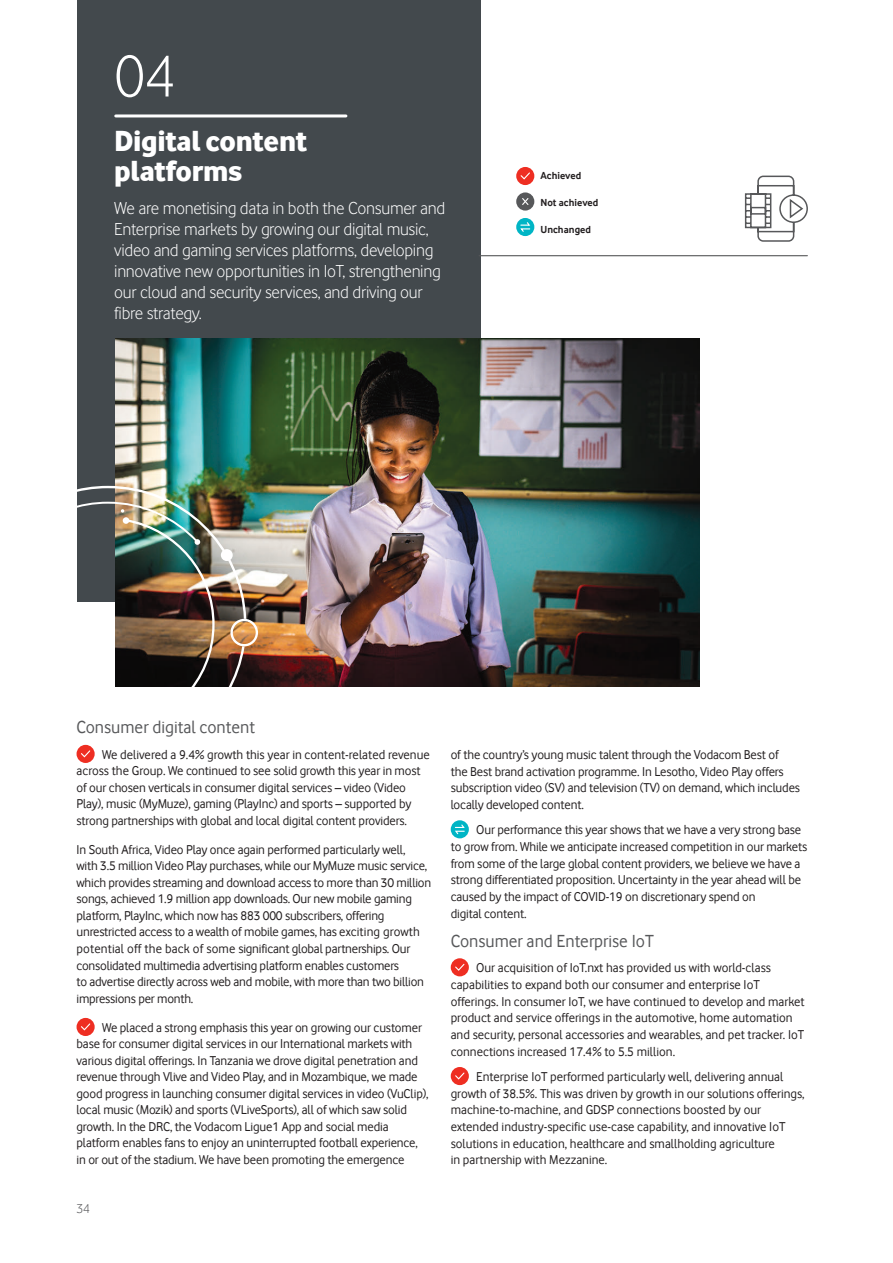
<style>
.page{position:relative;width:893px;height:1263px;background:#fff}
.page>*{position:absolute;margin:0;border:0;box-sizing:border-box;transform-origin:0 0}
.t1{font:61.8px "Vodafone Lt";color:#fff}
.t2{font:30px/30px "Vodafone Ex B";letter-spacing:-.01em;color:#fff}
.t3{font:18px/21px "Vodafone Lt";letter-spacing:-.015em;color:#fff}
.t4{font:18px "Vodafone Rg";color:#57585a}
.t5{font:13.5px "Vodafone Lt";color:#57585a}
.t6{font:13.2px/16.5px "Vodafone Rg";letter-spacing:-.01em;color:#231f20}
.t7{font:700 10.5px "Vodafone Rg";color:#231f20}
</style>
<div class="page">
<div style="left:77px;top:0;width:403px;height:602px;background:#43494d"></div>
<img style="left:116px;top:338px;width:584px;height:349px">
<img style="left:77px;top:486px;width:169px;height:277px">
<div style="left:221px;top:549px;width:12px;height:12px;background:#fff;border-radius:50%"></div>
<svg style="left:230px;top:619px;width:28px;height:27px"></svg>
<hr style="left:479px;top:255px;width:328px;height:1px;background:#57585a">
<hr style="left:116px;top:114px;width:230px;height:3px;background:#fff">
<svg style="left:744px;top:175px;width:64px;height:67px"></svg>
<div style="left:77px;top:745px;width:18px;height:18px;background:#ee2e22;border-radius:50%"></div>
<img style="left:76px;top:502px;width:139px;height:256px">
<div style="left:77px;top:1018px;width:18px;height:18px;background:#ee2e22;border-radius:50%"></div>
<svg style="left:81px;top:1023px;width:10px;height:8px"></svg>
<div style="left:451px;top:820px;width:18px;height:18px;background:#00b5c5;border-radius:50%"></div>
<svg style="left:454px;top:824px;width:11px;height:11px"></svg>
<div style="left:451px;top:958px;width:18px;height:18px;background:#ee2e22;border-radius:50%"></div>
<svg style="left:455px;top:963px;width:10px;height:8px"></svg>
<div style="left:451px;top:1067px;width:18px;height:18px;background:#ee2e22;border-radius:50%"></div>
<svg style="left:455px;top:1072px;width:10px;height:8px"></svg>
<div style="left:516px;top:167px;width:18px;height:18px;background:#ee2e22;border-radius:50%"></div>
<svg style="left:520px;top:172px;width:10px;height:8px"></svg>
<div style="left:516px;top:192px;width:18px;height:19px;background:#57585a;border-radius:50%"></div>
<svg style="left:522px;top:198px;width:7px;height:7px"></svg>
<div style="left:516px;top:218px;width:18px;height:18px;background:#00b5c5;border-radius:50%"></div>
<svg style="left:520px;top:222px;width:11px;height:10px"></svg>
<h1 class="t1" style="left:114px;top:41px;width:63px">04</h1>
<h2 class="t2" style="left:114px;top:125px;width:194px">Digital content platforms</h2>
<p class="t3" style="left:114px;top:197px;width:333px">We are monetising data in both the Consumer and Enterprise markets by growing our digital music, video and gaming services platforms, developing innovative new opportunities in IoT, strengthening our cloud and security services, and driving our fibre strategy.</p>
<p class="t7" style="left:540px;top:170px;width:42px">Achieved</p>
<p class="t7" style="left:540px;top:197px;width:59px">Not achieved</p>
<p class="t7" style="left:540px;top:224px;width:52px">Unchanged</p>
<h3 class="t4" style="left:77px;top:717px;width:180px">Consumer digital content</h3>
<p class="t6" style="left:77px;top:746px;width:355px;text-indent:26px">We delivered a 9.4% growth this year in content-related revenue across the Group. We continued to see solid growth this year in most of our chosen verticals in consumer digital services – video (Video Play), music (MyMuze), gaming (PlayInc) and sports – supported by strong partnerships with global and local digital content providers.</p>
<p class="t6" style="left:77px;top:841px;width:356px">In South Africa, Video Play once again performed particularly well,<br>with 3.5 million Video Play purchases, while our MyMuze music service, which provides streaming and download access to more than 30 million songs, achieved 1.9 million app downloads. Our new mobile gaming platform, PlayInc, which now has 883 000 subscribers, offering unrestricted access to a wealth of mobile games, has exciting growth potential off the back of some significant global partnerships. Our consolidated multimedia advertising platform enables customers<br>to advertise directly across web and mobile, with more than two billion impressions per month.</p>
<p class="t6" style="left:77px;top:1019px;width:354px;text-indent:26px">We placed a strong emphasis this year on growing our customer base for consumer digital services in our International markets with various digital offerings. In Tanzania we drove digital penetration and revenue through Vlive and Video Play, and in Mozambique, we made good progress in launching consumer digital services in video (VuClip), local music (Mozik) and sports (VLiveSports), all of which saw solid growth. In the DRC, the Vodacom Ligue1 App and social media platform enables fans to enjoy an uninterrupted football experience, in or out of the stadium. We have been promoting the emergence</p>
<p class="t5" style="left:77px;top:1200px;width:15px">34</p>
<p class="t6" style="left:451px;top:746px;width:351px">of the country’s young music talent through the Vodacom Best of<br>the Best brand activation programme. In Lesotho, Video Play offers subscription video (SV) and television (TV) on demand, which includes locally developed content.</p>
<p class="t6" style="left:451px;top:821px;width:358px;text-indent:26px">Our performance this year shows that we have a very strong base to grow from. While we anticipate increased competition in our markets from some of the large global content providers, we believe we have a strong differentiated proposition. Uncertainty in the year ahead will be caused by the impact of COVID-19 on discretionary spend on<br>digital content.</p>
<h3 class="t4" style="left:451px;top:930px;width:205px">Consumer and Enterprise IoT</h3>
<p class="t6" style="left:451px;top:959px;width:355px;text-indent:26px">Our acquisition of IoT.nxt has provided us with world-class capabilities to expand both our consumer and enterprise IoT offerings. In consumer IoT, we have continued to develop and market product and service offerings in the automotive, home automation and security, personal accessories and wearables, and pet tracker. IoT connections increased 17.4% to 5.5 million.</p>
<p class="t6" style="left:451px;top:1068px;width:355px;text-indent:26px">Enterprise IoT performed particularly well, delivering annual growth of 38.5%. This was driven by growth in our solutions offerings, machine-to-machine, and GDSP connections boosted by our extended industry-specific use-case capability, and innovative IoT solutions in education, healthcare and smallholding agriculture<br>in partnership with Mezzanine.</p>
</div>
